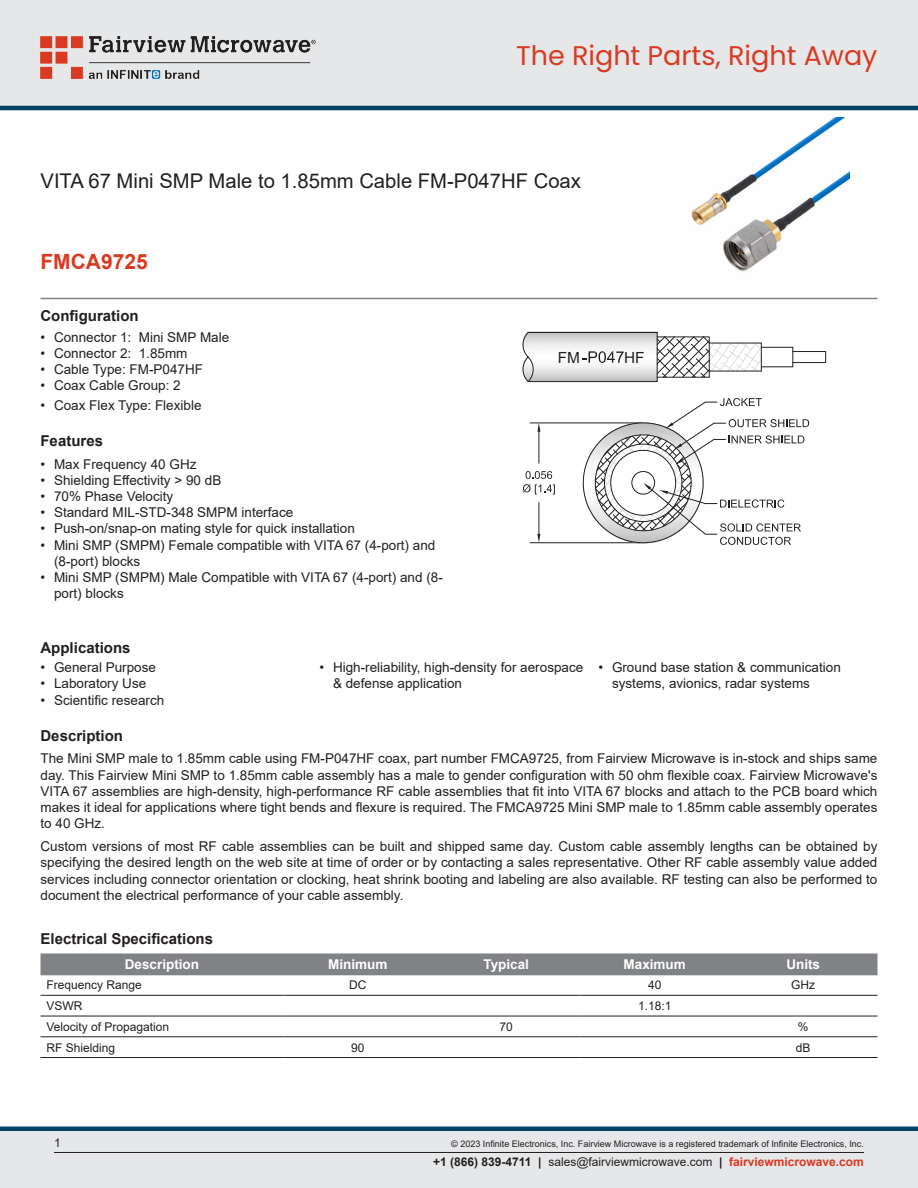
<style>
.page{position:relative;width:918px;height:1188px;background:#fff}
.page>*{position:absolute;margin:0;border:0;box-sizing:border-box;transform-origin:0 0}
.t1{font:27px "Poppins";color:#d83a22}
.Branded_Part_No{font:700 21px "Arial";color:#d83a22}
.Web_Description_Para{font:20.25px "Arial";color:#231f20}
.t2{font:15.3px "Arial";color:#231f20}
.Head1{font:700 15px "Arial";color:#231f20}
.MarketingDescription{font:13.5px/16.2px "Arial";color:#231f20}
.Table_Header{font:700 13.5px "Arial";color:#fff}
.Table-Body{font:12px "Arial";color:#231f20}
.Copyright_disclaimer{font:9px "Arial";color:#231f20}
.s1{font-weight:700}
.s2{font-weight:700;color:#d83a22}
</style>
<div class="page">
<div style="left:0;top:1131px;width:918px;height:57px;background:#e6e7e9"></div>
<div style="left:0;top:1126px;width:918px;height:5px;background:#004268"></div>
<div style="left:0;top:0;width:918px;height:108px;background:#e6e7e9"></div>
<hr style="left:0;top:106px;width:918px;height:4px;background:#004268">
<img style="left:40px;top:36px;width:276px;height:42px">
<hr style="left:54px;top:1152px;width:810px;height:1px;background:#231f20">
<hr style="left:40px;top:298px;width:838px;height:1px;background:#808285">
<img style="left:691px;top:117px;width:158px;height:154px">
<img style="left:523px;top:332px;width:135px;height:211px">
<hr style="left:528px;top:381px;width:129px;height:1px;background:#231f20">
<hr style="left:528px;top:332px;width:129px;height:1px;background:#231f20">
<hr style="left:793px;top:351px;width:33px;height:1px;background:#231f20">
<hr style="left:793px;top:362px;width:33px;height:1px;background:#231f20">
<svg style="left:793px;top:347px;width:1px;height:20px"></svg>
<svg style="left:658px;top:336px;width:104px;height:42px"></svg>
<hr style="left:657px;top:333px;width:1px;height:49px;background:#231f20">
<hr style="left:761px;top:367px;width:32px;height:1px;background:#231f20">
<hr style="left:761px;top:347px;width:32px;height:1px;background:#231f20">
<svg style="left:522px;top:332px;width:13px;height:50px"></svg>
<svg style="left:583px;top:351px;width:41px;height:13px"></svg>
<svg style="left:583px;top:398px;width:226px;height:147px"></svg>
<div style="left:40px;top:953px;width:838px;height:22px;background:#808285"></div>
<hr style="left:40px;top:995px;width:244px;height:1px;background:#231f20">
<hr style="left:284px;top:995px;width:148px;height:1px;background:#231f20">
<hr style="left:432px;top:995px;width:148px;height:1px;background:#231f20">
<hr style="left:580px;top:995px;width:149px;height:1px;background:#231f20">
<hr style="left:729px;top:995px;width:149px;height:1px;background:#231f20">
<hr style="left:40px;top:1016px;width:244px;height:1px;background:#231f20">
<hr style="left:284px;top:1016px;width:148px;height:1px;background:#231f20">
<hr style="left:432px;top:1016px;width:148px;height:1px;background:#231f20">
<hr style="left:580px;top:1016px;width:149px;height:1px;background:#231f20">
<hr style="left:729px;top:1016px;width:149px;height:1px;background:#231f20">
<hr style="left:40px;top:1037px;width:244px;height:1px;background:#231f20">
<hr style="left:284px;top:1037px;width:148px;height:1px;background:#231f20">
<hr style="left:432px;top:1037px;width:148px;height:1px;background:#231f20">
<hr style="left:580px;top:1037px;width:149px;height:1px;background:#231f20">
<hr style="left:729px;top:1037px;width:149px;height:1px;background:#231f20">
<hr style="left:40px;top:1057px;width:244px;height:1px;background:#231f20">
<hr style="left:284px;top:1057px;width:148px;height:1px;background:#231f20">
<hr style="left:432px;top:1057px;width:148px;height:1px;background:#231f20">
<hr style="left:580px;top:1057px;width:149px;height:1px;background:#231f20">
<hr style="left:729px;top:1057px;width:149px;height:1px;background:#231f20">
<h1 class="t1" style="left:516px;top:40px;width:363px">The Right Parts, Right Away</h1>
<h1 class="Web_Description_Para" style="left:40px;top:167px;width:542px">VITA 67 Mini SMP Male to 1.85mm Cable FM-P047HF Coax</h1>
<p class="Branded_Part_No" style="left:40px;top:247px;width:109px">FMCA9725</p>
<p class="Head1" style="left:40px;top:306px;width:100px">Configuration</p>
<p class="MarketingDescription" style="left:40px;top:329px;width:190px">• Connector 1: Mini SMP Male</p>
<p class="MarketingDescription" style="left:40px;top:345px;width:149px">• Connector 2: 1.85mm</p>
<p class="MarketingDescription" style="left:40px;top:361px;width:164px">• Cable Type: FM-P047HF</p>
<p class="MarketingDescription" style="left:40px;top:377px;width:142px">• Coax Cable Group: 2</p>
<p class="MarketingDescription" style="left:40px;top:397px;width:163px">• Coax Flex Type: Flexible</p>
<p class="Head1" style="left:40px;top:430px;width:64px">Features</p>
<p class="MarketingDescription" style="left:40px;top:456px;width:158px">• Max Frequency 40 GHz</p>
<p class="MarketingDescription" style="left:40px;top:472px;width:182px">• Shielding Effectivity &gt; 90 dB</p>
<p class="MarketingDescription" style="left:40px;top:488px;width:134px">• 70% Phase Velocity</p>
<p class="MarketingDescription" style="left:40px;top:504px;width:254px">• Standard MIL-STD-348 SMPM interface</p>
<p class="MarketingDescription" style="left:40px;top:521px;width:316px">• Push-on/snap-on mating style for quick installation</p>
<p class="MarketingDescription" style="left:54px;top:537px;width:383px;text-indent:-14px">• Mini SMP (SMPM) Female compatible with VITA 67 (4-port) and (8-port) blocks</p>
<p class="MarketingDescription" style="left:54px;top:569px;width:390px;text-indent:-14px">• Mini SMP (SMPM) Male Compatible with VITA 67 (4-port) and (8- port) blocks</p>
<p class="t2" style="left:558px;top:347px;width:24px">FM</p>
<p class="t2" style="left:624px;top:347px;width:22px">HF</p>
<p class="Head1" style="left:40px;top:637px;width:92px">Applications</p>
<p class="MarketingDescription" style="left:40px;top:659px;width:117px">• General Purpose</p>
<p class="MarketingDescription" style="left:40px;top:675px;width:107px">• Laboratory Use</p>
<p class="MarketingDescription" style="left:40px;top:692px;width:125px">• Scientific research</p>
<p class="MarketingDescription" style="left:333px;top:659px;width:252px;text-indent:-14px">• High-reliability, high-density for aerospace &amp; defense application</p>
<p class="MarketingDescription" style="left:612px;top:659px;width:230px;text-indent:-14px">• Ground base station &amp; communication systems, avionics, radar systems</p>
<p class="Head1" style="left:40px;top:725px;width:84px">Description</p>
<p class="MarketingDescription" style="left:40px;top:751px;width:838px;text-align:justify">The Mini SMP male to 1.85mm cable using FM-P047HF coax, part number FMCA9725, from Fairview Microwave is in-stock and ships same day. This Fairview Mini SMP to 1.85mm cable assembly has a male to gender configuration with 50 ohm flexible coax. Fairview Microwave's VITA 67 assemblies are high-density, high-performance RF cable assemblies that fit into VITA 67 blocks and attach to the PCB board which makes it ideal for applications where tight bends and flexure is required. The FMCA9725 Mini SMP male to 1.85mm cable assembly operates to 40 GHz.</p>
<p class="MarketingDescription" style="left:40px;top:838px;width:838px;text-align:justify">Custom versions of most RF cable assemblies can be built and shipped same day. Custom cable assembly lengths can be obtained by specifying the desired length on the web site at time of order or by contacting a sales representative. Other RF cable assembly value added services including connector orientation or clocking, heat shrink booting and labeling are also available. RF testing can also be performed to document the electrical performance of your cable assembly.</p>
<p class="Head1" style="left:40px;top:928px;width:174px">Electrical Specifications</p>
<p class="Table_Header" style="left:125px;top:955px;width:76px">Description</p>
<p class="Table_Header" style="left:328px;top:955px;width:61px">Minimum</p>
<p class="Table_Header" style="left:483px;top:955px;width:47px">Typical</p>
<p class="Table_Header" style="left:624px;top:955px;width:64px">Maximum</p>
<p class="Table_Header" style="left:786px;top:955px;width:35px">Units</p>
<p class="Table-Body" style="left:46px;top:977px;width:97px">Frequency Range</p>
<p class="Table-Body" style="left:349px;top:977px;width:19px">DC</p>
<p class="Table-Body" style="left:648px;top:977px;width:15px">40</p>
<p class="Table-Body" style="left:791px;top:977px;width:25px">GHz</p>
<p class="Table-Body" style="left:46px;top:998px;width:37px">VSWR</p>
<p class="Table-Body" style="left:638px;top:998px;width:35px">1.18:1</p>
<p class="Table-Body" style="left:46px;top:1018px;width:124px">Velocity of Propagation</p>
<p class="Table-Body" style="left:500px;top:1018px;width:15px">70</p>
<p class="Table-Body" style="left:798px;top:1018px;width:12px">%</p>
<p class="Table-Body" style="left:46px;top:1039px;width:70px">RF Shielding</p>
<p class="Table-Body" style="left:351px;top:1039px;width:15px">90</p>
<p class="Table-Body" style="left:796px;top:1039px;width:16px">dB</p>
<p class="Table-Body" style="left:54px;top:1135px;width:8px">1</p>
<p class="Copyright_disclaimer" style="left:451px;top:1138px;width:414px">© 2023 Infinite Electronics, Inc. Fairview Microwave is a registered trademark of Infinite Electronics, Inc.</p>
<p class="Table-Body" style="left:433px;top:1153px;width:432px"><span class="s1">+1 (866) 839-4711 |</span> sales@fairviewmicrowave.com <span class="s1">|</span> <span class="s2">fairviewmicrowave.com</span></p>
</div>
